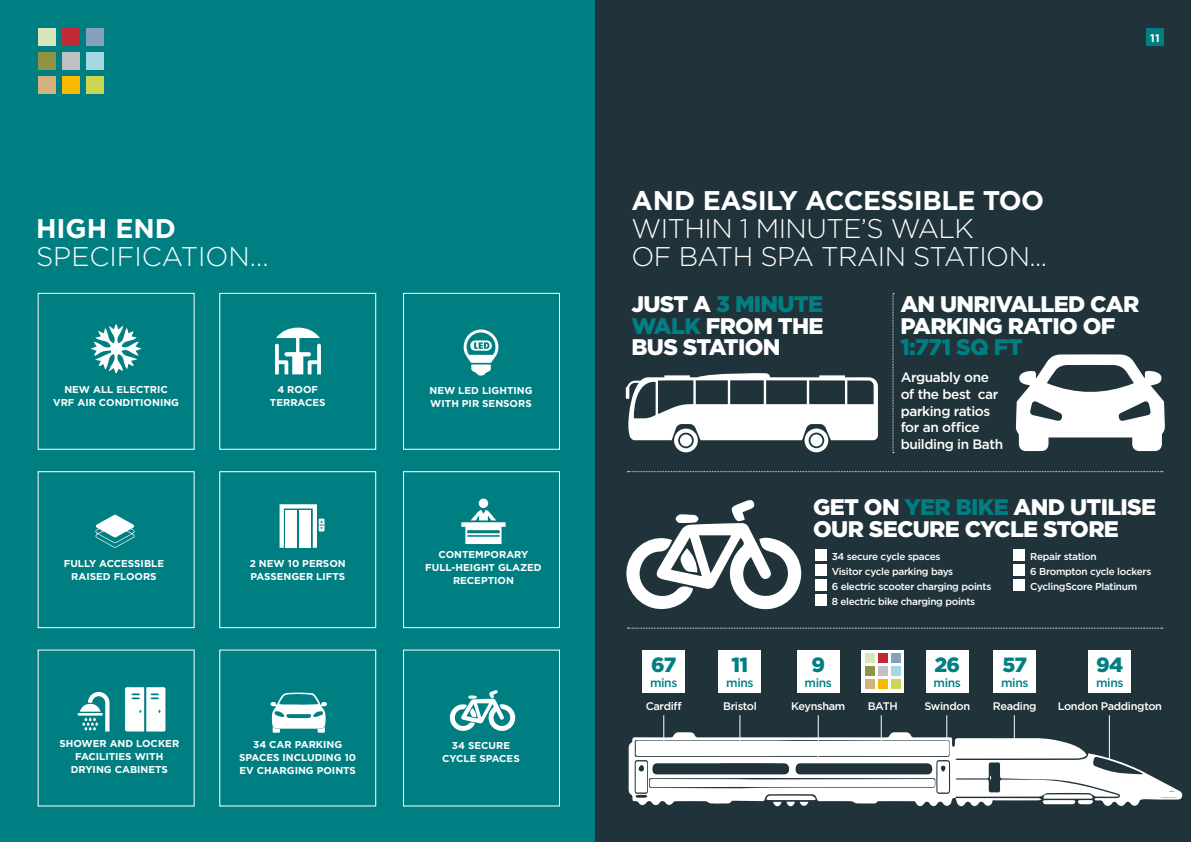
<style>
.page{position:relative;width:1191px;height:842px;background:#fff}
.page>*{position:absolute;margin:0;border:0;box-sizing:border-box;transform-origin:0 0}
.t1{font:300 27px/28px "Gotham";letter-spacing:-.02em;color:#fff}
.t2{font:700 27px "Gotham";letter-spacing:-.02em;color:#fff}
.t3{font:300 27px "Gotham";color:#fff}
.t4{font:900 22.5px/21.6px "Gotham";letter-spacing:-.03em;color:#fff}
.t5{font:900 22.5px "Gotham";letter-spacing:-.03em;color:#007f83}
.t6{font:900 20.6px "Gotham";letter-spacing:-.03em;color:#007f83}
.t7{font:500 13.7px/16.8px "Gotham";letter-spacing:-.03em;color:#fff}
.t8{font:500 12.1px "Gotham";letter-spacing:-.03em;color:#007f83}
.t9{font:500 11px "Gotham";letter-spacing:-.03em;color:#fff}
.t10{font:700 11px "Gotham";color:#fff}
.t11{font:700 10px/13px "Gotham";color:#fff;text-align:center}
.t12{font:500 10px/15px "Gotham";letter-spacing:-.03em;color:#fff}
.s1{color:#007f83}
</style>
<div class="page">
<div style="left:0;top:0;width:595px;height:842px;background:#007f83"></div>
<div style="left:595px;top:0;width:596px;height:842px;background:#20333a"></div>
<div style="left:1146px;top:28px;width:18px;height:18px;background:#007f83"></div>
<div style="left:219px;top:471px;width:157px;height:157px;border:1px solid #fff"></div>
<div style="left:219px;top:293px;width:157px;height:156px;border:1px solid #fff"></div>
<div style="left:403px;top:293px;width:157px;height:156px;border:1px solid #fff"></div>
<div style="left:403px;top:471px;width:157px;height:157px;border:1px solid #fff"></div>
<div style="left:38px;top:471px;width:156px;height:157px;border:1px solid #fff"></div>
<div style="left:403px;top:650px;width:157px;height:156px;border:1px solid #fff"></div>
<svg style="left:461px;top:510px;width:44px;height:34px"></svg>
<div style="left:479px;top:498px;width:9px;height:10px;background:#fff;border-radius:50%"></div>
<svg style="left:125px;top:687px;width:40px;height:45px;background:#e4f1f1"></svg>
<svg style="left:77px;top:692px;width:33px;height:39px"></svg>
<svg style="left:463px;top:329px;width:35px;height:47px"></svg>
<svg style="left:279px;top:504px;width:45px;height:44px"></svg>
<svg style="left:95px;top:515px;width:40px;height:33px"></svg>
<svg style="left:449px;top:690px;width:66px;height:41px"></svg>
<svg style="left:275px;top:327px;width:46px;height:47px"></svg>
<svg style="left:270px;top:692px;width:57px;height:41px"></svg>
<svg style="left:91px;top:324px;width:51px;height:49px"></svg>
<div style="left:797px;top:650px;width:42px;height:43px;background:#fff"></div>
<div style="left:718px;top:650px;width:43px;height:43px;background:#fff"></div>
<div style="left:926px;top:650px;width:42px;height:43px;background:#fff"></div>
<div style="left:861px;top:650px;width:43px;height:43px;background:#fff"></div>
<div style="left:993px;top:650px;width:43px;height:43px;background:#fff"></div>
<svg style="left:1013px;top:715px;width:1px;height:17px"></svg>
<div style="left:642px;top:650px;width:43px;height:43px;background:#fff"></div>
<div style="left:1088px;top:650px;width:43px;height:43px;background:#fff"></div>
<hr style="left:1108px;top:715px;width:1px;height:44px;background:#fff">
<svg style="left:626px;top:500px;width:175px;height:110px"></svg>
<div style="left:815px;top:549px;width:11px;height:11px;background:#fff"></div>
<div style="left:815px;top:564px;width:11px;height:11px;background:#fff"></div>
<div style="left:815px;top:579px;width:11px;height:11px;background:#fff"></div>
<div style="left:815px;top:594px;width:11px;height:11px;background:#fff"></div>
<div style="left:1013px;top:549px;width:12px;height:11px;background:#fff"></div>
<div style="left:1013px;top:564px;width:12px;height:11px;background:#fff"></div>
<div style="left:1013px;top:579px;width:12px;height:11px;background:#fff"></div>
<svg style="left:626px;top:373px;width:252px;height:79px"></svg>
<div style="left:680px;top:434px;width:12px;height:12px;background:#fff;border-radius:50%"></div>
<svg style="left:627px;top:471px;width:535px;height:1px"></svg>
<svg style="left:627px;top:628px;width:535px;height:1px"></svg>
<svg style="left:892px;top:293px;width:2px;height:160px"></svg>
<svg style="left:1015px;top:354px;width:150px;height:97px"></svg>
<svg style="left:628px;top:732px;width:554px;height:75px;fill:#fff"></svg>
<svg style="left:955px;top:794px;width:138px;height:13px"></svg>
<svg style="left:635px;top:715px;width:314px;height:91px"></svg>
<div style="left:38px;top:28px;width:18px;height:18px;background:#d8e7b9"></div>
<div style="left:62px;top:52px;width:18px;height:18px;background:#bfc0c1"></div>
<div style="left:62px;top:28px;width:18px;height:18px;background:#c12936"></div>
<div style="left:86px;top:28px;width:18px;height:18px;background:#87a0bb"></div>
<div style="left:86px;top:52px;width:18px;height:18px;background:#a4d8e0"></div>
<div style="left:38px;top:52px;width:18px;height:18px;background:#8f9343"></div>
<div style="left:62px;top:76px;width:18px;height:18px;background:#fbba00"></div>
<div style="left:86px;top:76px;width:18px;height:18px;background:#c9d752"></div>
<div style="left:38px;top:76px;width:18px;height:18px;background:#d3b37c"></div>
<div style="left:865px;top:653px;width:9px;height:10px;background:#d8e7b9"></div>
<div style="left:878px;top:666px;width:9px;height:10px;background:#bfc0c1"></div>
<div style="left:878px;top:653px;width:9px;height:10px;background:#c12936"></div>
<div style="left:891px;top:653px;width:9px;height:10px;background:#87a0bb"></div>
<div style="left:891px;top:666px;width:9px;height:10px;background:#a4d8e0"></div>
<div style="left:865px;top:666px;width:9px;height:10px;background:#8f9343"></div>
<div style="left:878px;top:679px;width:9px;height:10px;background:#fbba00"></div>
<div style="left:891px;top:679px;width:9px;height:10px;background:#c9d752"></div>
<div style="left:865px;top:679px;width:9px;height:10px;background:#d3b37c"></div>
<h1 class="t2" style="left:36px;top:213px;width:141px">HIGH END</h1>
<h1 class="t3" style="left:36px;top:242px;width:234px">SPECIFICATION...</h1>
<p class="t11" style="left:53px;top:382px;width:127px">NEW ALL ELECTRIC<br>VRF AIR CONDITIONING</p>
<p class="t11" style="left:64px;top:556px;width:102px">FULLY ACCESSIBLE<br>RAISED FLOORS</p>
<p class="t11" style="left:270px;top:382px;width:57px">4 ROOF<br>TERRACES</p>
<p class="t11" style="left:250px;top:556px;width:97px;text-align:left">2 NEW 10 PERSON<br>PASSENGER LIFTS</p>
<p class="t11" style="left:59px;top:736px;width:121px">SHOWER AND LOCKER<br>FACILITIES WITH<br>DRYING CABINETS</p>
<p class="t11" style="left:239px;top:738px;width:118px">34 CAR PARKING<br>SPACES INCLUDING 10<br>EV CHARGING POINTS</p>
<p class="t11" style="left:429px;top:384px;width:105px;text-align:left">NEW LED LIGHTING<br>WITH PIR SENSORS</p>
<p class="t11" style="left:425px;top:547px;width:118px">CONTEMPORARY<br>FULL-HEIGHT GLAZED<br>RECEPTION</p>
<p class="t11" style="left:442px;top:739px;width:79px">34 SECURE<br>CYCLE SPACES</p>
<p class="t10" style="left:1150px;top:32px;width:11px">11</p>
<h1 class="t2" style="left:631px;top:185px;width:414px">AND EASILY ACCESSIBLE TOO</h1>
<h1 class="t1" style="left:631px;top:214px;width:417px">WITHIN 1 MINUTE’S WALK<br>OF BATH SPA TRAIN STATION...</h1>
<h2 class="t4" style="left:631px;top:293px;width:193px;text-align:justify">JUST A <span class="s1">3 MINUTE WALK</span> FROM THE BUS STATION</h2>
<h2 class="t4" style="left:900px;top:293px;width:240px">AN UNRIVALLED CAR<br>PARKING RATIO OF</h2>
<h2 class="t5" style="left:900px;top:334px;width:124px">1:771 SQ FT</h2>
<h3 class="t7" style="left:900px;top:368px;width:104px">Arguably one of the best car parking ratios for an office building in Bath</h3>
<h3 class="t6" style="left:651px;top:653px;width:27px">67</h3>
<p class="t8" style="left:650px;top:675px;width:29px">mins</p>
<p class="t9" style="left:645px;top:698px;width:38px">Cardiff</p>
<h3 class="t6" style="left:731px;top:653px;width:18px">11</h3>
<p class="t8" style="left:726px;top:675px;width:29px">mins</p>
<p class="t9" style="left:723px;top:698px;width:35px">Bristol</p>
<h2 class="t4" style="left:813px;top:496px;width:345px">GET ON <span class="s1">YER BIKE</span> AND UTILISE<br>OUR SECURE CYCLE STORE</h2>
<p class="t12" style="left:831px;top:549px;width:161px">34 secure cycle spaces<br>Visitor cycle parking bays<br>6 electric scooter charging points<br>8 electric bike charging points</p>
<p class="t12" style="left:1030px;top:549px;width:123px">Repair station<br>6 Brompton cycle lockers<br>CyclingScore Platinum</p>
<h3 class="t6" style="left:811px;top:653px;width:15px">9</h3>
<p class="t8" style="left:804px;top:675px;width:29px">mins</p>
<p class="t9" style="left:791px;top:698px;width:56px">Keynsham</p>
<h3 class="t6" style="left:934px;top:653px;width:27px">26</h3>
<p class="t8" style="left:933px;top:675px;width:29px">mins</p>
<p class="t9" style="left:867px;top:698px;width:32px">BATH</p>
<p class="t9" style="left:924px;top:698px;width:47px">Swindon</p>
<h3 class="t6" style="left:1002px;top:653px;width:26px">57</h3>
<p class="t8" style="left:1001px;top:675px;width:29px">mins</p>
<p class="t9" style="left:993px;top:698px;width:45px">Reading</p>
<h3 class="t6" style="left:1096px;top:653px;width:29px">94</h3>
<p class="t8" style="left:1096px;top:675px;width:29px">mins</p>
<p class="t9" style="left:1057px;top:698px;width:106px">London Paddington</p>
</div>
